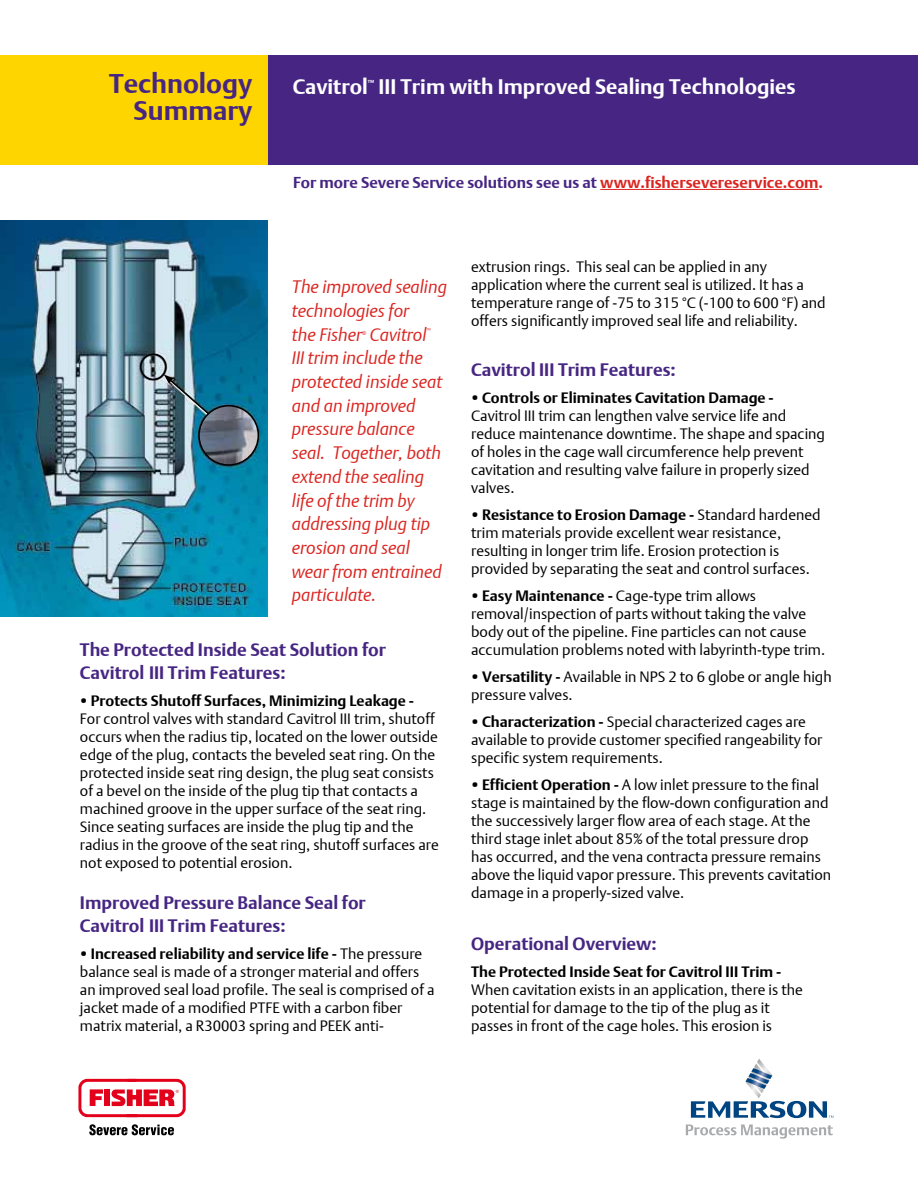
<style>
.page{position:relative;width:918px;height:1188px;background:#fff}
.page>*{position:absolute;margin:0;border:0;box-sizing:border-box;transform-origin:0 0}
.t1{font:700 27px/27px "DTL Argo T";color:#462682;text-align:right}
.t2{font:700 21px "DTL Argo T";color:#fff}
.t3{font:italic 18px/23.7px "DTL Argo T Light";color:#da2520}
.t4{font:700 18px/22.5px "DTL Argo T";color:#462682}
.t5{font:700 15.75px "DTL Argo T";color:#462682}
.t6{font:15px/18px "DTL Argo T Light";color:#000}
.t7{font:700 15px "DTL Argo T";color:#000}
.t8{font:700 7.2px "DTL Argo T";color:#fff}
.t9{font:italic 5.4px "DTL Argo T Light";color:#da2520}
.s1{color:#da2520}
.s2{font-size:27px}
.s3{font-family:"DTL Argo T Light";font-weight:400}
.s4{font-family:"DTL Argo T";font-weight:700;font-size:27px}
.s5{font-family:"DTL Argo T";font-weight:700}
</style>
<div class="page">
<div style="left:215px;top:56px;width:703px;height:109px;background:#462682"></div>
<svg style="left:78px;top:1079px;width:108px;height:38px"></svg>
<svg style="left:89px;top:1124px;width:85px;height:11px"></svg>
<svg style="left:691px;top:1059px;width:142px;height:59px"></svg>
<svg style="left:686px;top:1125px;width:147px;height:14px"></svg>
<div style="left:0;top:56px;width:267px;height:109px;background:#ffd500"></div>
<hr style="left:600px;top:189px;width:219px;height:1px;background:#da2520">
<img style="left:0;top:220px;width:268px;height:396px">
<svg style="left:164px;top:375px;width:47px;height:41px;background:#4f7e8f"></svg>
<img style="left:199px;top:406px;width:59px;height:59px;border-radius:30px">
<div style="left:198px;top:405px;width:61px;height:61px;border:2px solid #000;border-radius:50%"></div>
<div style="left:140px;top:354px;width:27px;height:26px;border:2px solid #000;border-radius:50%"></div>
<h1 class="t1" style="left:109px;top:70px;width:145px">Technology<br>Summary</h1>
<h2 class="t2" style="left:293px;top:74px;width:77px">Cavitrol</h2>
<p class="t8" style="left:368px;top:79px;width:8px">™</p>
<h2 class="t2" style="left:379px;top:74px;width:419px">III Trim with Improved Sealing Technologies</h2>
<p class="t5" style="left:293px;top:173px;width:532px">For more Severe Service solutions see us at <span class="s1">www.fishersevereservice.com.</span></p>
<p class="t3" style="left:292px;top:275px;width:157px">The improved sealing technologies for<br>the Fisher Cavitrol</p>
<p class="t9" style="left:427px;top:327px;width:6px">™</p>
<p class="t3" style="left:292px;top:346px;width:152px">III trim include the protected inside seat and an improved pressure balance seal. Together, both extend the sealing life of the trim by addressing plug tip erosion and seal wear from entrained particulate.</p>
<p class="t9" style="left:362px;top:330px;width:6px">®</p>
<p class="t4" style="left:80px;top:638px;width:308px">The Protected Inside Seat Solution for<br>Cavitrol III Trim Features:</p>
<p class="t7" style="left:80px;top:691px;width:336px"><span class="s2">·</span> Protects Shutoff Surfaces, Minimizing Leakage -</p>
<p class="t6" style="left:80px;top:709px;width:360px">For control valves with standard Cavitrol III trim, shutoff occurs when the radius tip, located on the lower outside edge of the plug, contacts the beveled seat ring. On the protected inside seat ring design, the plug seat consists of a bevel on the inside of the plug tip that contacts a machined groove in the upper surface of the seat ring.<br>Since seating surfaces are inside the plug tip and the radius in the groove of the seat ring, shutoff surfaces are not exposed to potential erosion.</p>
<p class="t4" style="left:80px;top:892px;width:287px">Improved Pressure Balance Seal for<br>Cavitrol III Trim Features:</p>
<p class="t7" style="left:80px;top:945px;width:344px"><span class="s2">·</span> Increased reliability and service life - <span class="s3">The pressure</span></p>
<p class="t6" style="left:80px;top:962px;width:356px">balance seal is made of a stronger material and offers an improved seal load profile. The seal is comprised of a jacket made of a modified PTFE with a carbon fiber matrix material, a R30003 spring and PEEK anti-</p>
<p class="t6" style="left:471px;top:258px;width:356px">extrusion rings. This seal can be applied in any application where the current seal is utilized. It has a temperature range of -75 to 315 °C (-100 to 600 °F) and offers significantly improved seal life and reliability.</p>
<p class="t4" style="left:471px;top:358px;width:206px">Cavitrol III Trim Features:</p>
<p class="t7" style="left:471px;top:388px;width:304px"><span class="s2">·</span> Controls or Eliminates Cavitation Damage -</p>
<p class="t6" style="left:471px;top:406px;width:355px">Cavitrol III trim can lengthen valve service life and reduce maintenance downtime. The shape and spacing of holes in the cage wall circumference help prevent cavitation and resulting valve failure in properly sized valves.</p>
<p class="t7" style="left:471px;top:505px;width:351px"><span class="s2">·</span> Resistance to Erosion Damage - <span class="s3">Standard hardened</span></p>
<p class="t6" style="left:471px;top:523px;width:340px">trim materials provide excellent wear resistance, resulting in longer trim life. Erosion protection is provided by separating the seat and control surfaces.</p>
<p class="t6" style="left:471px;top:586px;width:356px"><span class="s4">·</span> <span class="s5">Easy Maintenance -</span> Cage-type trim allows removal/inspection of parts without taking the valve body out of the pipeline. Fine particles can not cause accumulation problems noted with labyrinth-type trim.</p>
<p class="t6" style="left:471px;top:667px;width:362px"><span class="s4">·</span> <span class="s5">Versatility -</span> Available in NPS 2 to 6 globe or angle high pressure valves.</p>
<p class="t6" style="left:471px;top:712px;width:353px"><span class="s4">·</span> <span class="s5">Characterization -</span> Special characterized cages are available to provide customer specified rangeability for specific system requirements.</p>
<p class="t6" style="left:471px;top:775px;width:362px"><span class="s4">·</span> <span class="s5">Efficient Operation -</span> A low inlet pressure to the final stage is maintained by the flow-down configuration and the successively larger flow area of each stage. At the third stage inlet about 85% of the total pressure drop has occurred, and the vena contracta pressure remains above the liquid vapor pressure. This prevents cavitation damage in a properly-sized valve.</p>
<p class="t4" style="left:471px;top:932px;width:187px">Operational Overview:</p>
<p class="t7" style="left:471px;top:963px;width:312px">The Protected Inside Seat for Cavitrol III Trim -</p>
<p class="t6" style="left:471px;top:980px;width:333px">When cavitation exists in an application, there is the potential for damage to the tip of the plug as it passes in front of the cage holes. This erosion is</p>
</div>
